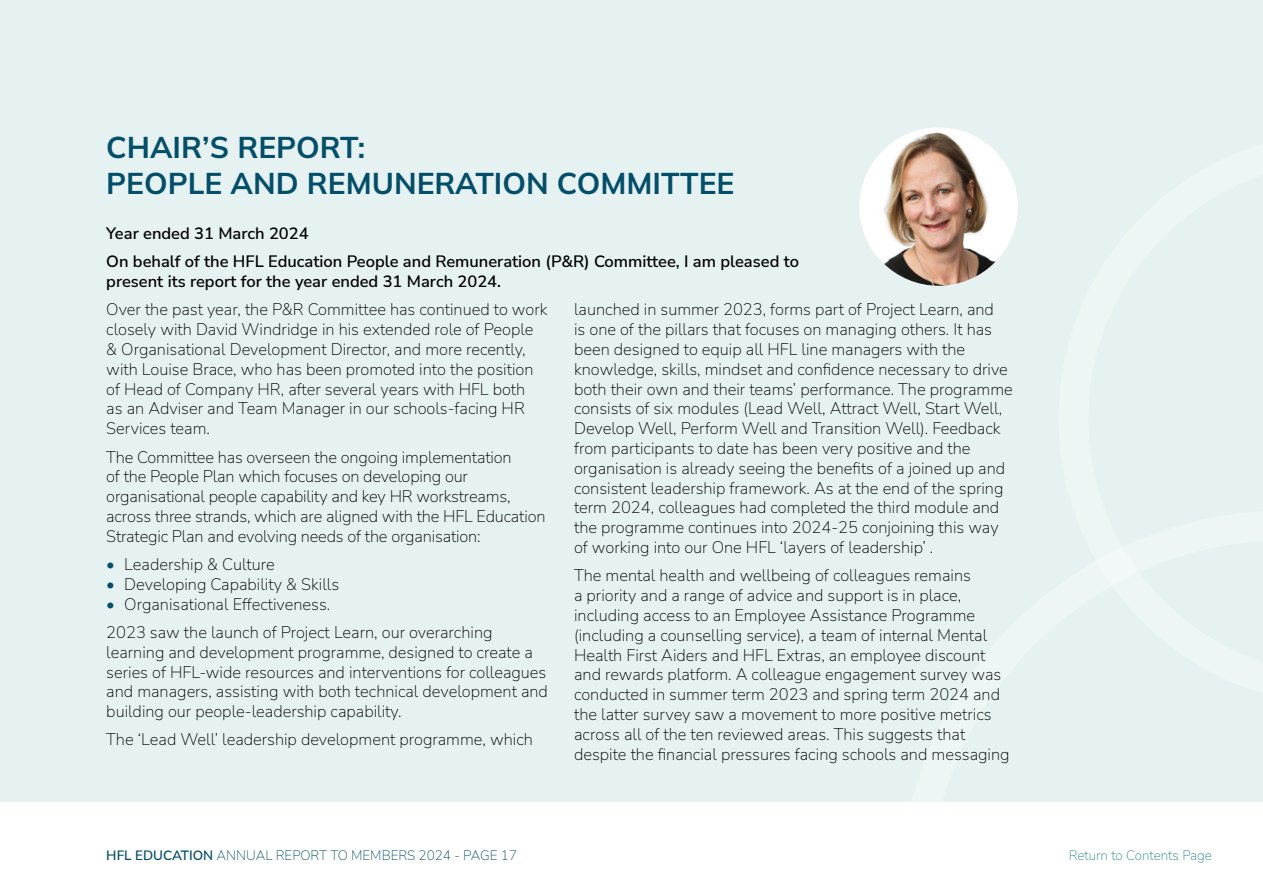
<style>
.page{position:relative;width:1263px;height:893px;background:#fff}
.page>*{position:absolute;margin:0;border:0;box-sizing:border-box;transform-origin:0 0}
.t1{font:700 30px/36px "Mulish";color:#034e69}
.t2{font:200 16.5px/19.8px "Nunito Sans";color:#000}
.t3{font:600 16.5px/28.3px "Nunito Sans";color:#000}
.t4{font:200 13.5px "Nunito Sans";color:#034e69}
.t5{font:200 13.5px "Nunito Sans";color:#2f8989}
.s1{color:#034e69}
.s2{font-weight:600}
</style>
<div class="page">
<div style="left:0;top:0;width:1263px;height:801px;background:#e6f1f1"></div>
<svg style="left:899px;top:547px;width:364px;height:255px"></svg>
<img style="left:859px;top:128px;width:159px;height:158px;border-radius:79px">
<h1 class="t1" style="left:106px;top:128px;width:630px">CHAIR’S REPORT:<br>PEOPLE AND REMUNERATION COMMITTEE</h1>
<p class="t3" style="left:106px;top:218px;width:694px">Year ended 31 March 2024<br>On behalf of the HFL Education People and Remuneration (P&amp;R) Committee, I am pleased to</p>
<p class="t3" style="left:106px;top:267px;width:396px">present its report for the year ended 31 March 2024.</p>
<p class="t2" style="left:106px;top:299px;width:443px">Over the past year, the P&amp;R Committee has continued to work closely with David Windridge in his extended role of People &amp; Organisational Development Director, and more recently, with Louise Brace, who has been promoted into the position of Head of Company HR, after several years with HFL both<br>as an Adviser and Team Manager in our schools-facing HR Services team.</p>
<p class="t2" style="left:106px;top:446px;width:441px">The Committee has overseen the ongoing implementation<br>of the People Plan which focuses on developing our organisational people capability and key HR workstreams, across three strands, which are aligned with the HFL Education Strategic Plan and evolving needs of the organisation:</p>
<p class="t2" style="left:106px;top:554px;width:170px"><span class="s1">•</span> Leadership &amp; Culture</p>
<p class="t2" style="left:106px;top:574px;width:234px"><span class="s1">•</span> Developing Capability &amp; Skills</p>
<p class="t2" style="left:106px;top:589px;width:388px;line-height:28.3px"><span class="s1">•</span> Organisational Effectiveness.<br>2023 saw the launch of Project Learn, our overarching</p>
<p class="t2" style="left:106px;top:641px;width:443px">learning and development programme, designed to create a series of HFL-wide resources and interventions for colleagues and managers, assisting with both technical development and building our people-leadership capability.</p>
<p class="t2" style="left:106px;top:729px;width:428px">The ‘Lead Well’ leadership development programme, which</p>
<p class="t2" style="left:574px;top:299px;width:440px">launched in summer 2023, forms part of Project Learn, and<br>is one of the pillars that focuses on managing others. It has been designed to equip all HFL line managers with the knowledge, skills, mindset and confidence necessary to drive both their own and their teams’ performance. The programme consists of six modules (Lead Well, Attract Well, Start Well, Develop Well, Perform Well and Transition Well). Feedback from participants to date has been very positive and the organisation is already seeing the benefits of a joined up and consistent leadership framework. As at the end of the spring term 2024, colleagues had completed the third module and the programme continues into 2024-25 conjoining this way of working into our One HFL ‘layers of leadership’ .</p>
<p class="t2" style="left:574px;top:565px;width:437px">The mental health and wellbeing of colleagues remains<br>a priority and a range of advice and support is in place, including access to an Employee Assistance Programme (including a counselling service), a team of internal Mental Health First Aiders and HFL Extras, an employee discount and rewards platform. A colleague engagement survey was conducted in summer term 2023 and spring term 2024 and the latter survey saw a movement to more positive metrics across all of the ten reviewed areas. This suggests that despite the financial pressures facing schools and messaging</p>
<p class="t4" style="left:106px;top:846px;width:412px"><span class="s2">HFL EDUCATION</span> ANNUAL REPORT TO MEMBERS 2024 - PAGE 17</p>
<p class="t5" style="left:1069px;top:846px;width:145px">Return to Contents Page</p>
</div>
